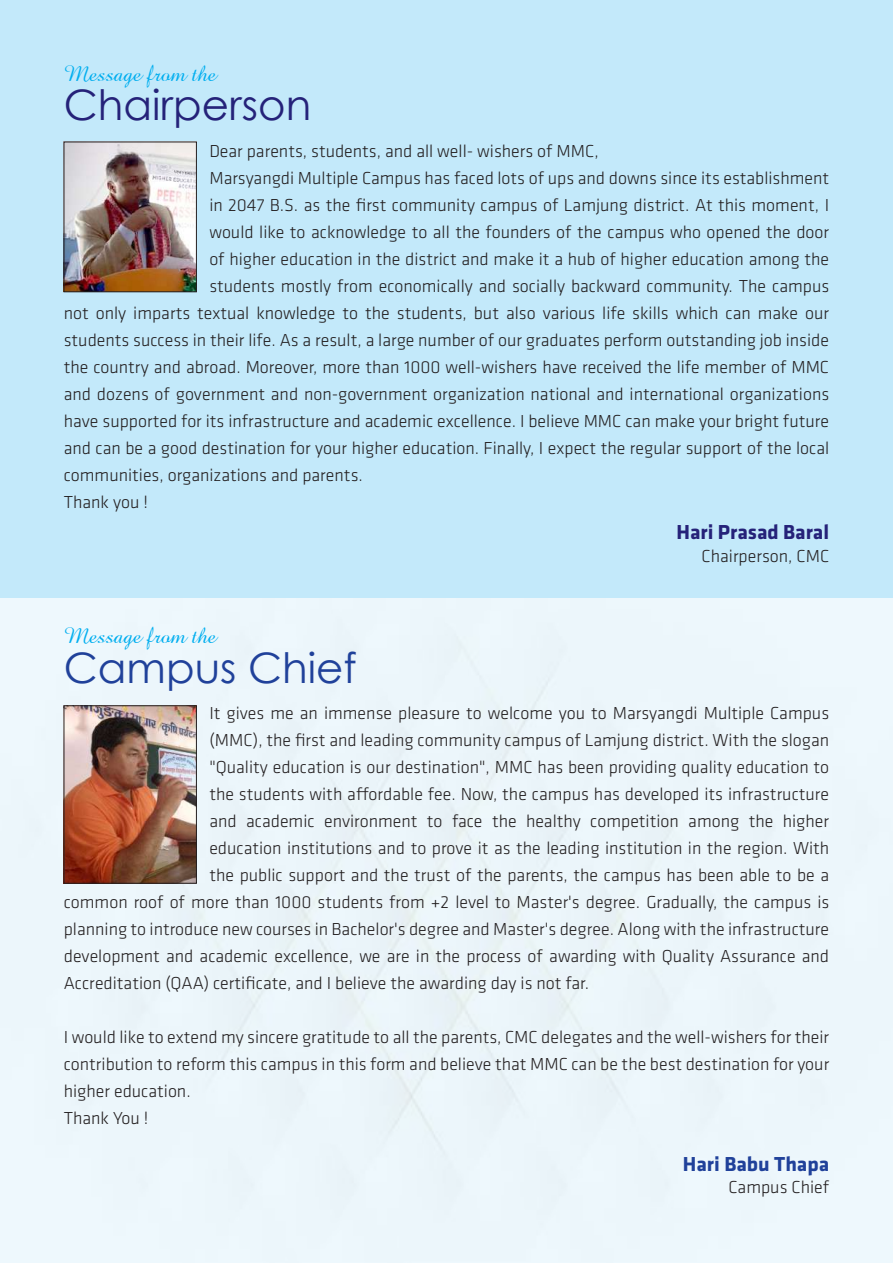
<style>
.page{position:relative;width:893px;height:1263px;background:#c3e9fa}
.page>*{position:absolute;margin:0;border:0;box-sizing:border-box;transform-origin:0 0}
.t1{font:42px "Century Gothic";color:#252279}
.t2{font:42px "Century Gothic";color:#20419a}
.t3{font:24px "Amaze Normal";color:#00aeef}
.t4{font:700 21px "Klavika";color:#252279}
.t5{font:700 21px "Klavika";color:#20419a}
.t6{font:300 18px/27px "Klavika";color:#231f20}
</style>
<div class="page">
<div style="left:0;top:598px;width:893px;height:665px;background:#ecf6fb"></div>
<img style="left:66px;top:144px;width:129px;height:146px">
<div style="left:64px;top:142px;width:133px;height:150px;border:1px solid #231f20"></div>
<img style="left:66px;top:707px;width:129px;height:174px">
<div style="left:64px;top:705px;width:133px;height:178px;border:1px solid #231f20"></div>
<h2 class="t3" style="left:64px;top:57px;width:154px">Message from the</h2>
<h1 class="t1" style="left:64px;top:75px;width:249px">Chairperson</h1>
<p class="t6" style="left:209px;top:138px;width:391px">Dear parents, students, and all well- wishers of MMC,</p>
<p class="t6" style="left:209px;top:165px;width:621px">Marsyangdi Multiple Campus has faced lots of ups and downs since its establishment</p>
<p class="t6" style="left:209px;top:192px;width:621px">in 2047 B.S. as the first community campus of Lamjung district. At this moment, I</p>
<p class="t6" style="left:209px;top:219px;width:621px">would like to acknowledge to all the founders of the campus who opened the door</p>
<p class="t6" style="left:209px;top:246px;width:621px">of higher education in the district and make it a hub of higher education among the</p>
<p class="t6" style="left:209px;top:273px;width:621px">students mostly from economically and socially backward community. The campus</p>
<p class="t6" style="left:64px;top:300px;width:767px">not only imparts textual knowledge to the students, but also various life skills which can make our</p>
<p class="t6" style="left:64px;top:327px;width:767px">students success in their life. As a result, a large number of our graduates perform outstanding job inside</p>
<p class="t6" style="left:64px;top:354px;width:767px">the country and abroad. Moreover, more than 1000 well-wishers have received the life member of MMC</p>
<p class="t6" style="left:64px;top:381px;width:767px">and dozens of government and non-government organization national and international organizations</p>
<p class="t6" style="left:64px;top:408px;width:767px">have supported for its infrastructure and academic excellence. I believe MMC can make your bright future</p>
<p class="t6" style="left:64px;top:435px;width:767px">and can be a good destination for your higher education. Finally, I expect the regular support of the local</p>
<p class="t6" style="left:64px;top:462px;width:301px">communities, organizations and parents.</p>
<p class="t6" style="left:64px;top:489px;width:86px">Thank you !</p>
<p class="t4" style="left:676px;top:521px;width:154px">Hari Prasad Baral</p>
<p class="t6" style="left:702px;top:543px;width:129px">Chairperson, CMC</p>
<h2 class="t3" style="left:64px;top:620px;width:154px">Message from the</h2>
<h1 class="t2" style="left:64px;top:638px;width:294px">Campus Chief</h1>
<p class="t6" style="left:209px;top:700px;width:621px">It gives me an immense pleasure to welcome you to Marsyangdi Multiple Campus</p>
<p class="t6" style="left:209px;top:727px;width:621px">(MMC), the first and leading community campus of Lamjung district. With the slogan</p>
<p class="t6" style="left:209px;top:754px;width:621px">"Quality education is our destination", MMC has been providing quality education to</p>
<p class="t6" style="left:209px;top:781px;width:621px">the students with affordable fee. Now, the campus has developed its infrastructure</p>
<p class="t6" style="left:209px;top:808px;width:621px">and academic environment to face the healthy competition among the higher</p>
<p class="t6" style="left:209px;top:835px;width:621px">education institutions and to prove it as the leading institution in the region. With</p>
<p class="t6" style="left:209px;top:862px;width:621px">the public support and the trust of the parents, the campus has been able to be a</p>
<p class="t6" style="left:64px;top:889px;width:767px">common roof of more than 1000 students from +2 level to Master's degree. Gradually, the campus is</p>
<p class="t6" style="left:64px;top:916px;width:767px">planning to introduce new courses in Bachelor's degree and Master's degree. Along with the infrastructure</p>
<p class="t6" style="left:64px;top:943px;width:767px">development and academic excellence, we are in the process of awarding with Quality Assurance and</p>
<p class="t6" style="left:64px;top:970px;width:527px">Accreditation (QAA) certificate, and I believe the awarding day is not far.</p>
<p class="t6" style="left:64px;top:1024px;width:767px">I would like to extend my sincere gratitude to all the parents, CMC delegates and the well-wishers for their contribution to reform this campus in this form and believe that MMC can be the best destination for your higher education.<br>Thank You !</p>
<p class="t5" style="left:683px;top:1152px;width:148px">Hari Babu Thapa</p>
<p class="t6" style="left:729px;top:1174px;width:102px">Campus Chief</p>
</div>
